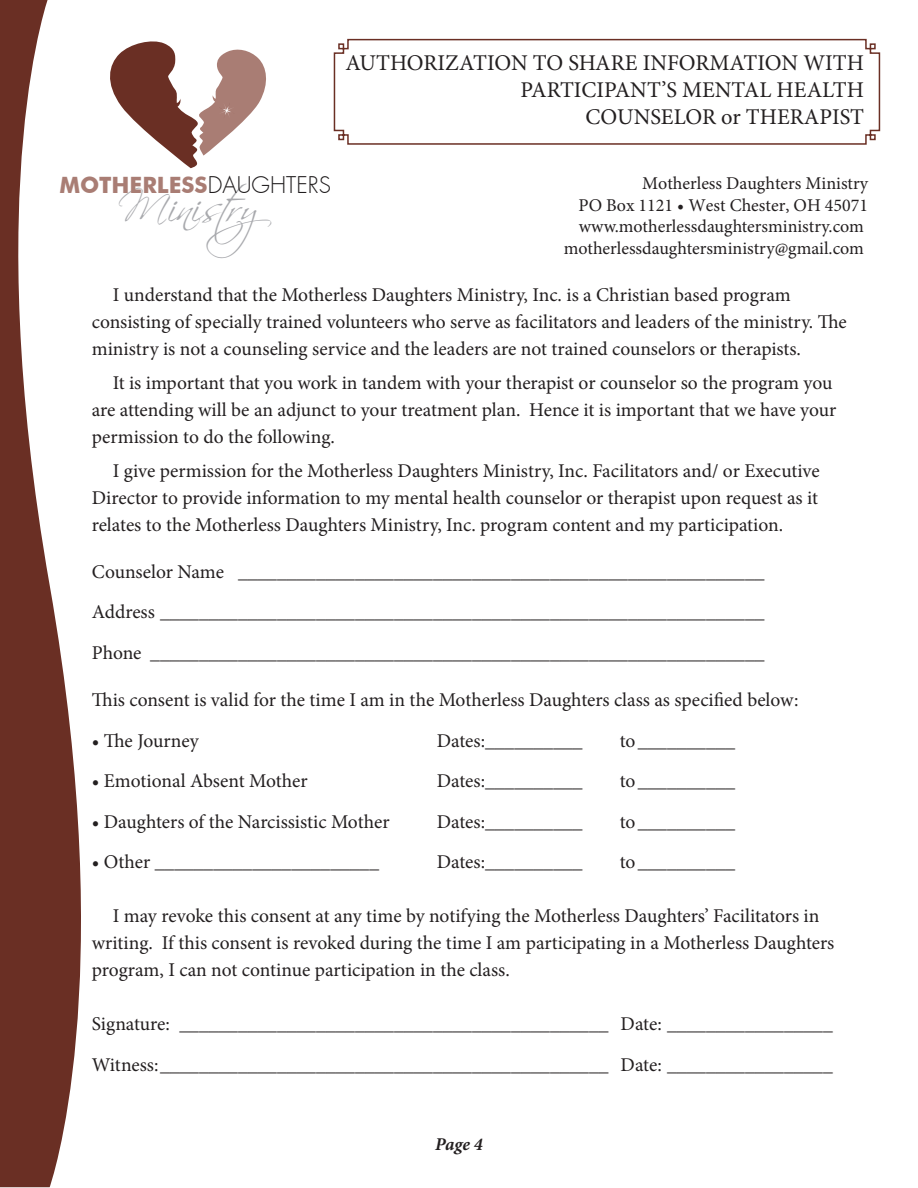
<style>
.page{position:relative;width:918px;height:1188px;background:#fff}
.page>*{position:absolute;margin:0;border:0;box-sizing:border-box;transform-origin:0 0}
.t1{font:42.15px "Scriptina";letter-spacing:-.02em;color:#a8a9ad}
.t2{font:22.5px "Minion Pro";color:#231f20}
.t3{font:700 22.5px "Futura BT";color:#a97d74}
.t4{font:19.5px/27px "Minion Pro";letter-spacing:-.005em;color:#231f20}
.t5{font:18px/21.6px "Minion Pro";color:#231f20;text-align:right}
.t6{font:italic 700 18px "Minion Pro";color:#231f20}
.s1{font-family:"Futura";font-weight:300;color:#201d1e}
</style>
<div class="page">
<svg style="left:120px;top:41px;width:146px;height:127px"></svg>
<svg style="left:0;top:0;width:120px;height:1187px"></svg>
<svg style="left:333px;top:38px;width:548px;height:107px"></svg>
<p class="t2" style="left:345px;top:48px;width:520px">AUTHORIZATION TO SHARE INFORMATION WITH</p>
<p class="t2" style="left:521px;top:75px;width:345px">PARTICIPANT’S MENTAL HEALTH</p>
<p class="t2" style="left:586px;top:102px;width:280px">COUNSELOR or THERAPIST</p>
<p class="t3" style="left:60px;top:171px;width:273px">MOTHERLESS<span class="s1">DAUGHTERS</span></p>
<p class="t5" style="left:564px;top:173px;width:306px">Motherless Daughters Ministry<br>PO Box 1121 • West Chester, OH 45071 www.motherlessdaughtersministry.com motherlessdaughtersministry@gmail.com</p>
<p class="t4" style="left:92px;top:282px;width:757px;text-indent:21px">I understand that the Motherless Daughters Ministry, Inc. is a Christian based program consisting of specially trained volunteers who serve as facilitators and leaders of the ministry. The ministry is not a counseling service and the leaders are not trained counselors or therapists.</p>
<p class="t4" style="left:92px;top:369px;width:746px;text-indent:21px">It is important that you work in tandem with your therapist or counselor so the program you are attending will be an adjunct to your treatment plan. Hence it is important that we have your permission to do the following.</p>
<p class="t4" style="left:92px;top:457px;width:729px;text-align:justify;text-indent:21px">I give permission for the Motherless Daughters Ministry, Inc. Facilitators and/ or Executive Director to provide information to my mental health counselor or therapist upon request as it relates to the Motherless Daughters Ministry, Inc. program content and my participation.</p>
<p class="t4" style="left:92px;top:558px;width:674px">Counselor Name ______________________________________________________</p>
<p class="t4" style="left:92px;top:599px;width:674px">Address ______________________________________________________________</p>
<p class="t4" style="left:92px;top:639px;width:674px">Phone _______________________________________________________________</p>
<p class="t4" style="left:92px;top:687px;width:708px">This consent is valid for the time I am in the Motherless Daughters class as specified below:</p>
<p class="t4" style="left:92px;top:727px;width:108px">• The Journey</p>
<p class="t4" style="left:437px;top:727px;width:147px">Dates:__________</p>
<p class="t4" style="left:620px;top:727px;width:117px">to__________</p>
<p class="t4" style="left:92px;top:768px;width:217px">• Emotional Absent Mother</p>
<p class="t4" style="left:437px;top:768px;width:147px">Dates:__________</p>
<p class="t4" style="left:620px;top:768px;width:117px">to__________</p>
<p class="t4" style="left:92px;top:808px;width:299px">• Daughters of the Narcissistic Mother</p>
<p class="t4" style="left:437px;top:808px;width:147px">Dates:__________</p>
<p class="t4" style="left:620px;top:808px;width:117px">to__________</p>
<p class="t4" style="left:92px;top:849px;width:289px">• Other _______________________</p>
<p class="t4" style="left:437px;top:849px;width:147px">Dates:__________</p>
<p class="t4" style="left:620px;top:849px;width:117px">to__________</p>
<p class="t4" style="left:92px;top:903px;width:744px;text-indent:21px">I may revoke this consent at any time by notifying the Motherless Daughters’ Facilitators in writing. If this consent is revoked during the time I am participating in a Motherless Daughters program, I can not continue participation in the class.</p>
<p class="t4" style="left:92px;top:1011px;width:742px">Signature: ____________________________________________ Date: _________________</p>
<p class="t4" style="left:92px;top:1051px;width:742px">Witness:______________________________________________ Date: _________________</p>
<p class="t1" style="left:118px;top:182px;width:188px">Ministry</p>
<p class="t6" style="left:435px;top:1132px;width:49px">Page 4</p>
</div>
